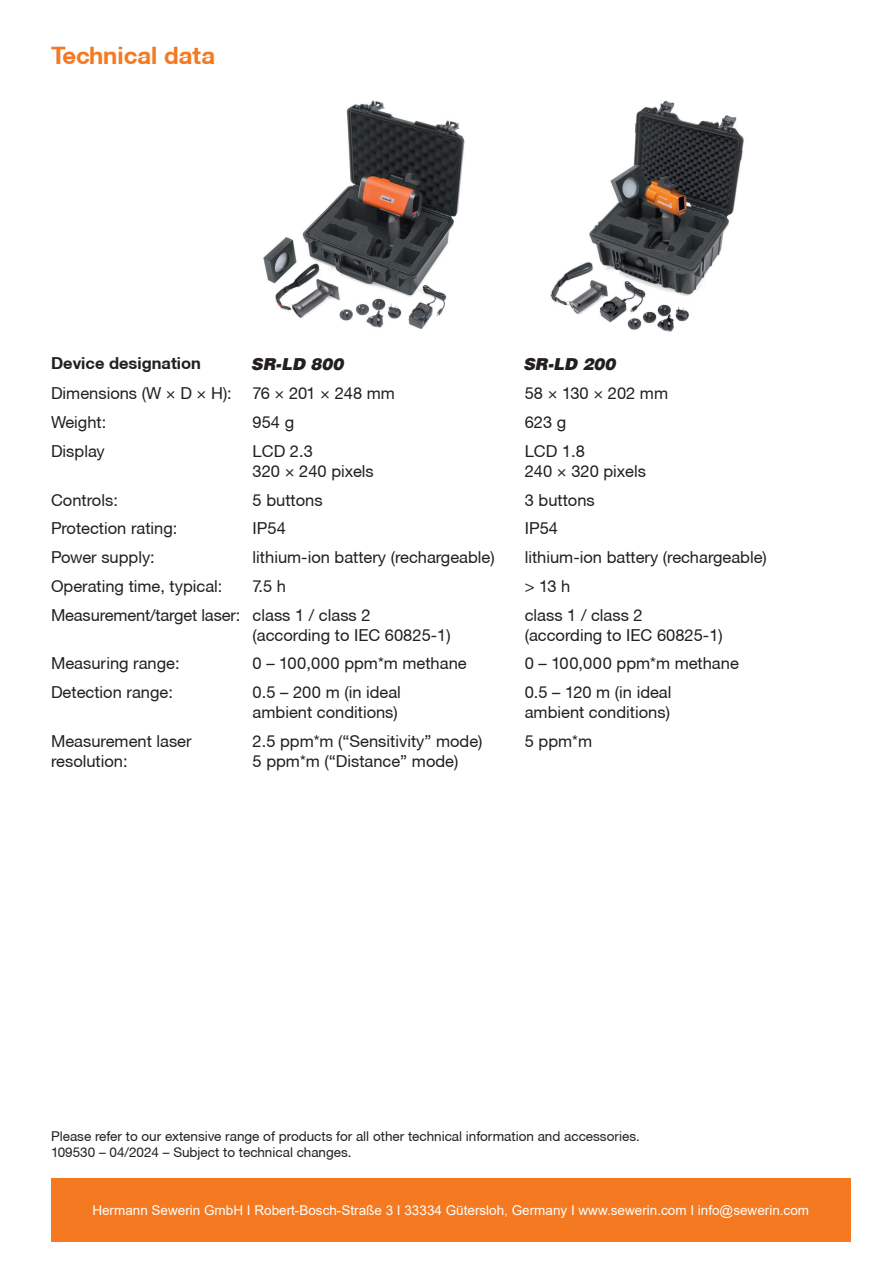
<style>
.page{position:relative;width:893px;height:1263px;background:#fff}
.page>*{position:absolute;margin:0;border:0;box-sizing:border-box;transform-origin:0 0}
.t1{font:700 24px "Helvetica Neue CE";color:#f47921}
.t2{font:16.5px/19.8px "Helvetica Neue CE";color:#231f20}
.t3{font:700 16.5px "Helvetica Neue CE";color:#231f20}
.t4{font:16.5px "Airbus Special";color:#231f20}
.t5{font:13.5px/16.2px "Helvetica Neue CE";color:#231f20}
.t6{font:13.5px "Arial";color:#fff}
</style>
<div class="page">
<div style="left:51px;top:1178px;width:799px;height:64px;background:#f47921"></div>
<img style="left:263px;top:100px;width:202px;height:229px">
<img style="left:550px;top:100px;width:194px;height:232px">
<h1 class="t1" style="left:51px;top:41px;width:166px">Technical data</h1>
<p class="t3" style="left:51px;top:353px;width:152px">Device designation</p>
<p class="t4" style="left:251px;top:355px;width:94px">SR-LD 800</p>
<p class="t4" style="left:523px;top:355px;width:94px">SR-LD 200</p>
<p class="t2" style="left:51px;top:383px;width:182px">Dimensions (W × D × H):</p>
<p class="t2" style="left:253px;top:383px;width:144px">76 × 201 × 248 mm</p>
<p class="t2" style="left:525px;top:383px;width:145px">58 × 130 × 202 mm</p>
<p class="t2" style="left:51px;top:412px;width:57px">Weight:</p>
<p class="t2" style="left:253px;top:412px;width:43px">954 g</p>
<p class="t2" style="left:525px;top:412px;width:43px">623 g</p>
<p class="t2" style="left:51px;top:441px;width:55px">Display</p>
<p class="t2" style="left:253px;top:441px;width:123px">LCD 2.3″<br>320 × 240 pixels</p>
<p class="t2" style="left:525px;top:441px;width:123px">LCD 1.8″<br>240 × 320 pixels</p>
<p class="t2" style="left:51px;top:490px;width:68px">Controls:</p>
<p class="t2" style="left:253px;top:490px;width:72px">5 buttons</p>
<p class="t2" style="left:525px;top:490px;width:72px">3 buttons</p>
<p class="t2" style="left:51px;top:519px;width:128px">Protection rating:</p>
<p class="t2" style="left:253px;top:519px;width:35px">IP54</p>
<p class="t2" style="left:525px;top:519px;width:35px">IP54</p>
<p class="t2" style="left:51px;top:547px;width:105px">Power supply:</p>
<p class="t2" style="left:253px;top:547px;width:244px">lithium-ion battery (rechargeable)</p>
<p class="t2" style="left:525px;top:547px;width:244px">lithium-ion battery (rechargeable)</p>
<p class="t2" style="left:51px;top:576px;width:173px">Operating time, typical:</p>
<p class="t2" style="left:253px;top:576px;width:35px">7.5 h</p>
<p class="t2" style="left:525px;top:576px;width:47px">&gt; 13 h</p>
<p class="t2" style="left:253px;top:605px;width:200px;text-indent:-202px">Measurement/target laser: class 1 / class 2 (according to IEC 60825-1)</p>
<p class="t2" style="left:525px;top:605px;width:200px">class 1 / class 2 (according to IEC 60825-1)</p>
<p class="t2" style="left:51px;top:654px;width:130px">Measuring range:</p>
<p class="t2" style="left:253px;top:654px;width:216px">0 – 100,000 ppm*m methane</p>
<p class="t2" style="left:525px;top:654px;width:216px">0 – 100,000 ppm*m methane</p>
<p class="t2" style="left:51px;top:682px;width:123px">Detection range:</p>
<p class="t2" style="left:253px;top:682px;width:150px">0.5 – 200 m (in ideal ambient conditions)</p>
<p class="t2" style="left:525px;top:682px;width:148px">0.5 – 120 m (in ideal ambient conditions)</p>
<p class="t2" style="left:51px;top:731px;width:142px">Measurement laser resolution:</p>
<p class="t2" style="left:253px;top:731px;width:231px">2.5 ppm*m (“Sensitivity” mode)<br>5 ppm*m (“Distance” mode)</p>
<p class="t2" style="left:525px;top:731px;width:69px">5 ppm*m</p>
<p class="t5" style="left:51px;top:1128px;width:590px">Please refer to our extensive range of products for all other technical information and accessories.<br>109530 – 04/2024 – Subject to technical changes.</p>
<p class="t6" style="left:92px;top:1201px;width:718px">Hermann Sewerin GmbH I Robert-Bosch-Straße 3 I 33334 Gütersloh, Germany I www.sewerin.com I info@sewerin.com</p>
</div>
